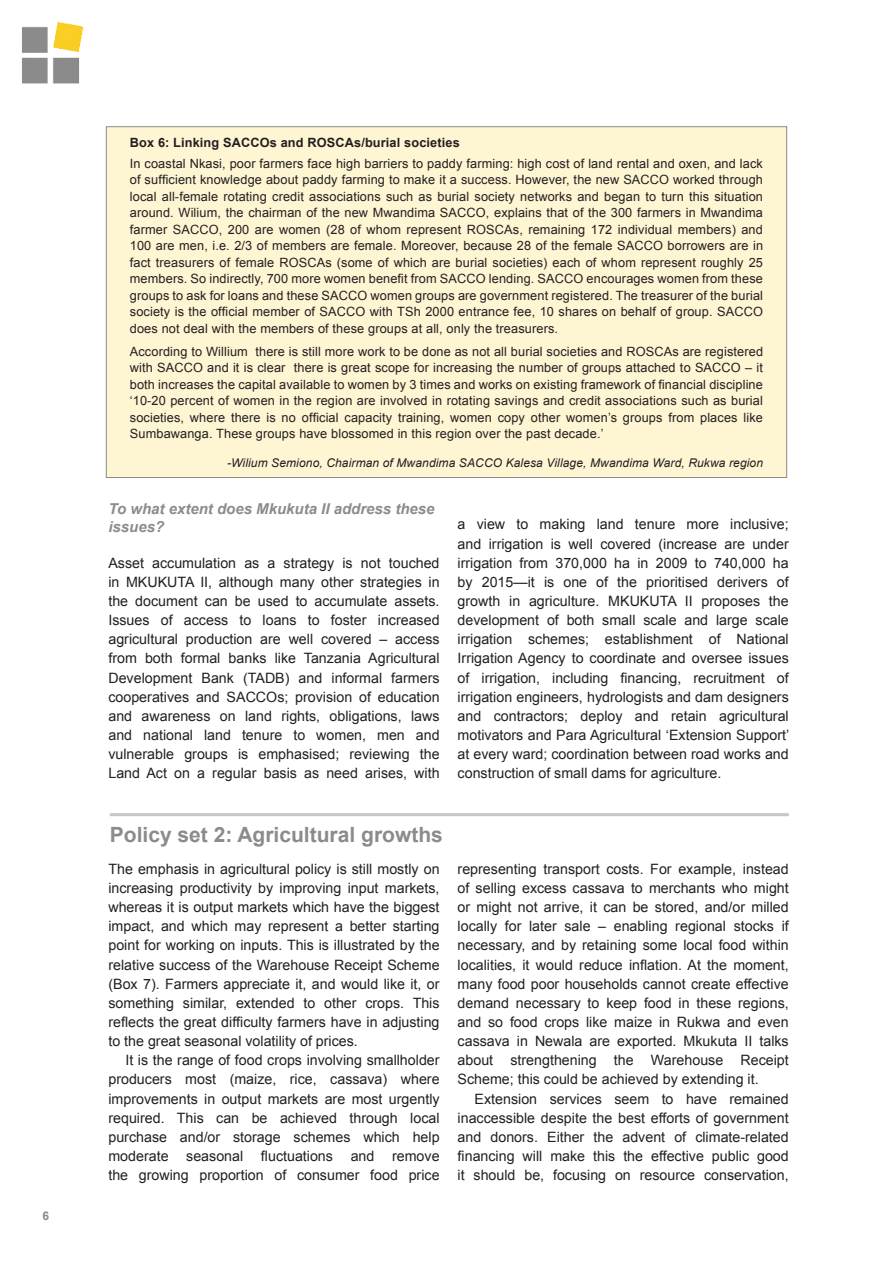
<style>
.page{position:relative;width:893px;height:1263px;background:#fff}
.page>*{position:absolute;margin:0;border:0;box-sizing:border-box;transform-origin:0 0}
.Header_1_with_line{font:700 21px "Arial";color:#8b8b8b}
.Heading3{font:italic 700 15px/18px "Arial";color:#8b8b8b}
._1a_normal_paragraph{font:14.25px/19.2px "Arial";color:#231f20;text-align:justify}
._1_normal_paragraph{font:14.25px/19.2px "Arial";color:#231f20;text-align:justify}
.BOx_text{font:12.75px/16.5px "Arial";letter-spacing:.01em;color:#231f20;text-align:justify}
.Box_title{font:700 12.75px "Arial";letter-spacing:.01em;color:#231f20}
.Box_source{font:italic 12px "Arial";letter-spacing:.01em;color:#231f20}
.t1{font:700 12px "Arial";color:#8b8b8b}
</style>
<div class="page">
<img style="left:22px;top:22px;width:62px;height:62px">
<hr style="left:110px;top:813px;width:679px;height:3px;background:#c6c6c8">
<div style="left:106px;top:127px;width:681px;height:350px;background:#fef5d3"></div>
<p class="t1" style="left:43px;top:1208px;width:8px">6</p>
<p class="Box_title" style="left:130px;top:134px;width:331px">Box 6: Linking SACCOs and ROSCAs/burial societies</p>
<p class="BOx_text" style="left:130px;top:155px;width:635px">In coastal Nkasi, poor farmers face high barriers to paddy farming: high cost of land rental and oxen, and lack of sufficient knowledge about paddy farming to make it a success. However, the new SACCO worked through local all-female rotating credit associations such as burial society networks and began to turn this situation around. Wilium, the chairman of the new Mwandima SACCO, explains that of the 300 farmers in Mwandima farmer SACCO, 200 are women (28 of whom represent ROSCAs, remaining 172 individual members) and 100 are men, i.e. 2/3 of members are female. Moreover, because 28 of the female SACCO borrowers are in fact treasurers of female ROSCAs (some of which are burial societies) each of whom represent roughly 25 members. So indirectly, 700 more women benefit from SACCO lending. SACCO encourages women from these groups to ask for loans and these SACCO women groups are government registered. The treasurer of the burial society is the official member of SACCO with TSh 2000 entrance fee, 10 shares on behalf of group. SACCO does not deal with the members of these groups at all, only the treasurers.</p>
<p class="BOx_text" style="left:130px;top:343px;width:635px">According to Willium there is still more work to be done as not all burial societies and ROSCAs are registered with SACCO and it is clear there is great scope for increasing the number of groups attached to SACCO – it both increases the capital available to women by 3 times and works on existing framework of financial discipline ‘10-20 percent of women in the region are involved in rotating savings and credit associations such as burial societies, where there is no official capacity training, women copy other women’s groups from places like Sumbawanga. These groups have blossomed in this region over the past decade.’</p>
<p class="Box_source" style="left:227px;top:455px;width:537px">-Wilium Semiono, Chairman of Mwandima SACCO Kalesa Village, Mwandima Ward, Rukwa region</p>
<p class="Heading3" style="left:108px;top:500px;width:328px">To what extent does Mkukuta II address these issues?</p>
<p class="_1a_normal_paragraph" style="left:108px;top:553px;width:333px">Asset accumulation as a strategy is not touched in MKUKUTA II, although many other strategies in the document can be used to accumulate assets.<br>Issues of access to loans to foster increased agricultural production are well covered – access from both formal banks like Tanzania Agricultural Development Bank (TADB) and informal farmers cooperatives and SACCOs; provision of education and awareness on land rights, obligations, laws and national land tenure to women, men and vulnerable groups is emphasised; reviewing the Land Act on a regular basis as need arises, with</p>
<p class="_1a_normal_paragraph" style="left:458px;top:515px;width:333px">a view to making land tenure more inclusive; and irrigation is well covered (increase are under irrigation from 370,000 ha in 2009 to 740,000 ha by 2015—it is one of the prioritised derivers of growth in agriculture. MKUKUTA II proposes the development of both small scale and large scale irrigation schemes; establishment of National Irrigation Agency to coordinate and oversee issues of irrigation, including financing, recruitment of irrigation engineers, hydrologists and dam designers and contractors; deploy and retain agricultural motivators and Para Agricultural ‘Extension Support’ at every ward; coordination between road works and construction of small dams for agriculture.</p>
<p class="Header_1_with_line" style="left:110px;top:820px;width:334px">Policy set 2: Agricultural growths</p>
<p class="_1a_normal_paragraph" style="left:108px;top:859px;width:333px">The emphasis in agricultural policy is still mostly on increasing productivity by improving input markets, whereas it is output markets which have the biggest impact, and which may represent a better starting point for working on inputs. This is illustrated by the relative success of the Warehouse Receipt Scheme (Box 7). Farmers appreciate it, and would like it, or something similar, extended to other crops. This reflects the great difficulty farmers have in adjusting to the great seasonal volatility of prices.</p>
<p class="_1_normal_paragraph" style="left:108px;top:1051px;width:333px;text-indent:17px">It is the range of food crops involving smallholder producers most (maize, rice, cassava) where improvements in output markets are most urgently required. This can be achieved through local purchase and/or storage schemes which help moderate seasonal fluctuations and remove the growing proportion of consumer food price</p>
<p class="_1_normal_paragraph" style="left:458px;top:859px;width:333px">representing transport costs. For example, instead of selling excess cassava to merchants who might or might not arrive, it can be stored, and/or milled locally for later sale – enabling regional stocks if necessary, and by retaining some local food within localities, it would reduce inflation. At the moment, many food poor households cannot create effective demand necessary to keep food in these regions, and so food crops like maize in Rukwa and even cassava in Newala are exported. Mkukuta II talks about strengthening the Warehouse Receipt Scheme; this could be achieved by extending it.</p>
<p class="_1_normal_paragraph" style="left:458px;top:1089px;width:333px;text-indent:17px">Extension services seem to have remained inaccessible despite the best efforts of government and donors. Either the advent of climate-related financing will make this the effective public good it should be, focusing on resource conservation,</p>
</div>
